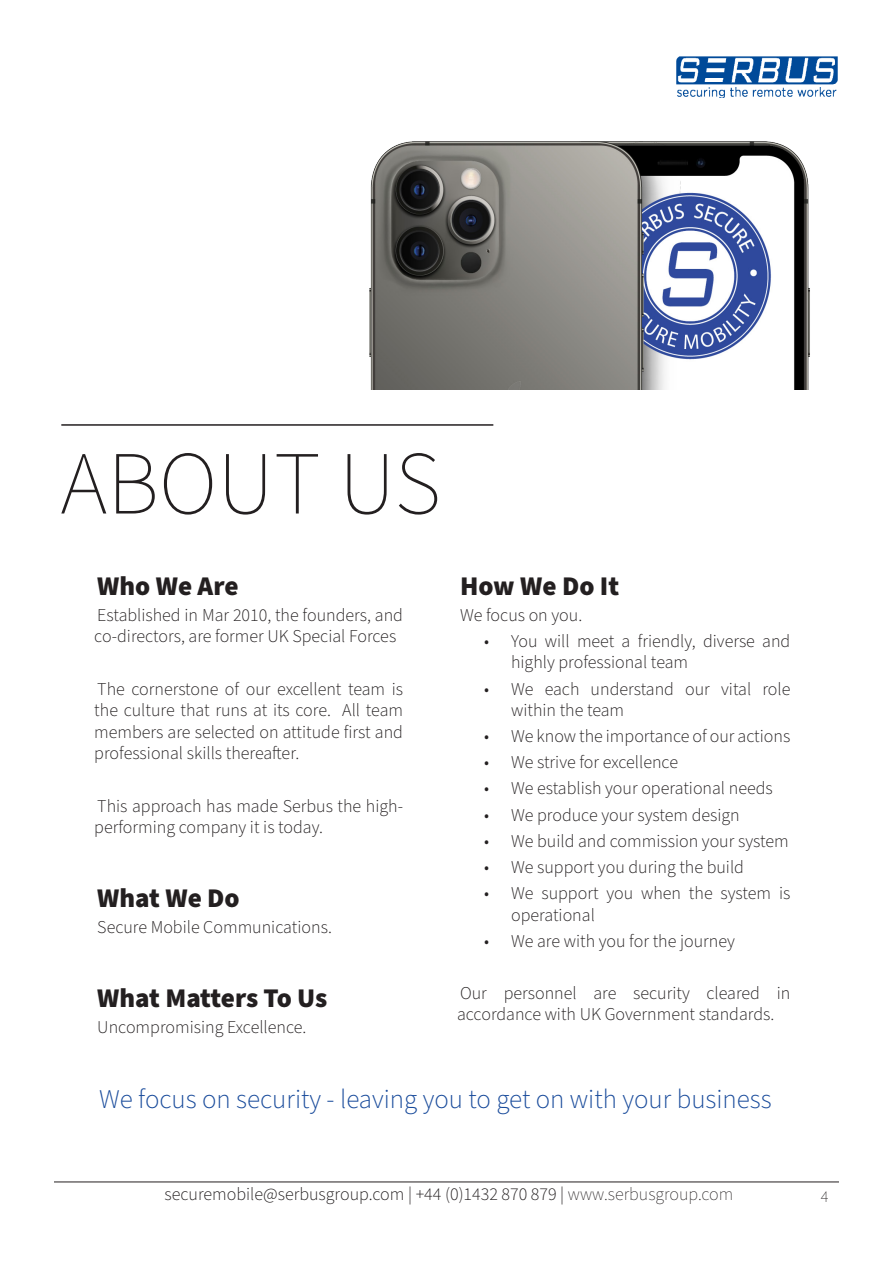
<style>
.page{position:relative;width:893px;height:1263px;background:#fff}
.page>*{position:absolute;margin:0;border:0;box-sizing:border-box;transform-origin:0 0}
.mn_Thin_Title{font:200 90px "Source Sans Pro";color:#231f20}
.mn_Quotes{font:300 27px "Source Sans Pro";color:#194b9b}
.mn_Plaint_text_justi{font:900 27px "Source Sans Pro";letter-spacing:-.005em;color:#231f20}
.mn_Leading_text{font:900 27px "Source Sans Pro";color:#231f20}
.mn_Plaint_text_justi-2{font:300 18px/21.6px "Source Sans Pro";color:#231f20}
.t1{font:200 16.5px "Source Sans Pro";color:#231f20}
.s1{font-weight:200}
</style>
<div class="page">
<hr style="left:54px;top:1182px;width:785px;height:1px;background:#231f20">
<img style="left:676px;top:56px;width:162px;height:42px">
<img style="left:369px;top:141px;width:441px;height:249px">
<hr style="left:61px;top:424px;width:432px;height:2px;background:#231f20">
<p class="mn_Thin_Title" style="left:60px;top:423px;width:382px">ABOUT US</p>
<p class="mn_Leading_text" style="left:97px;top:567px;width:143px">Who We Are</p>
<p class="mn_Plaint_text_justi-2" style="left:94px;top:604px;width:310px">Established in Mar 2010, the founders, and co-directors, are former UK Special Forces</p>
<p class="mn_Plaint_text_justi-2" style="left:94px;top:678px;width:310px;text-align:justify">The cornerstone of our excellent team is the culture that runs at its core. All team members are selected on attitude first and professional skills thereafter.</p>
<p class="mn_Plaint_text_justi-2" style="left:94px;top:795px;width:310px">This approach has made Serbus the high&shy;performing company it is today.</p>
<p class="mn_Plaint_text_justi" style="left:97px;top:879px;width:144px">What We Do</p>
<p class="mn_Plaint_text_justi-2" style="left:97px;top:917px;width:236px">Secure Mobile Communications.</p>
<p class="mn_Plaint_text_justi" style="left:97px;top:979px;width:231px">What Matters To Us</p>
<p class="mn_Plaint_text_justi-2" style="left:97px;top:1017px;width:211px">Uncompromising Excellence.</p>
<p class="mn_Leading_text" style="left:460px;top:567px;width:161px">How We Do It</p>
<p class="mn_Plaint_text_justi-2" style="left:460px;top:604px;width:124px">We focus on you.</p>
<p class="mn_Plaint_text_justi-2" style="left:511px;top:631px;width:281px;text-indent:-27px">• You will meet a friendly, diverse and highly professional team</p>
<p class="mn_Plaint_text_justi-2" style="left:511px;top:678px;width:281px;text-indent:-27px">• We each understand our vital role within the team</p>
<p class="mn_Plaint_text_justi-2" style="left:484px;top:726px;width:308px">• We know the importance of our actions</p>
<p class="mn_Plaint_text_justi-2" style="left:484px;top:752px;width:196px">• We strive for excellence</p>
<p class="mn_Plaint_text_justi-2" style="left:484px;top:778px;width:290px">• We establish your operational needs</p>
<p class="mn_Plaint_text_justi-2" style="left:484px;top:804px;width:257px">• We produce your system design</p>
<p class="mn_Plaint_text_justi-2" style="left:484px;top:830px;width:306px">• We build and commission your system</p>
<p class="mn_Plaint_text_justi-2" style="left:484px;top:856px;width:261px">• We support you during the build</p>
<p class="mn_Plaint_text_justi-2" style="left:511px;top:883px;width:281px;text-indent:-27px">• We support you when the system is operational</p>
<p class="mn_Plaint_text_justi-2" style="left:484px;top:930px;width:253px">• We are with you for the journey</p>
<p class="mn_Plaint_text_justi-2" style="left:457px;top:982px;width:335px">Our personnel are security cleared in accordance with UK Government standards.</p>
<p class="mn_Quotes" style="left:99px;top:1081px;width:674px">We focus on security - leaving you to get on with your business</p>
<p class="mn_Plaint_text_justi-2" style="left:165px;top:1184px;width:570px">securemobile@serbusgroup.com | +44 (0)1432 870 879 | <span class="s1">www.serbusgroup.com</span></p>
<p class="t1" style="left:821px;top:1185px;width:9px">4</p>
</div>
